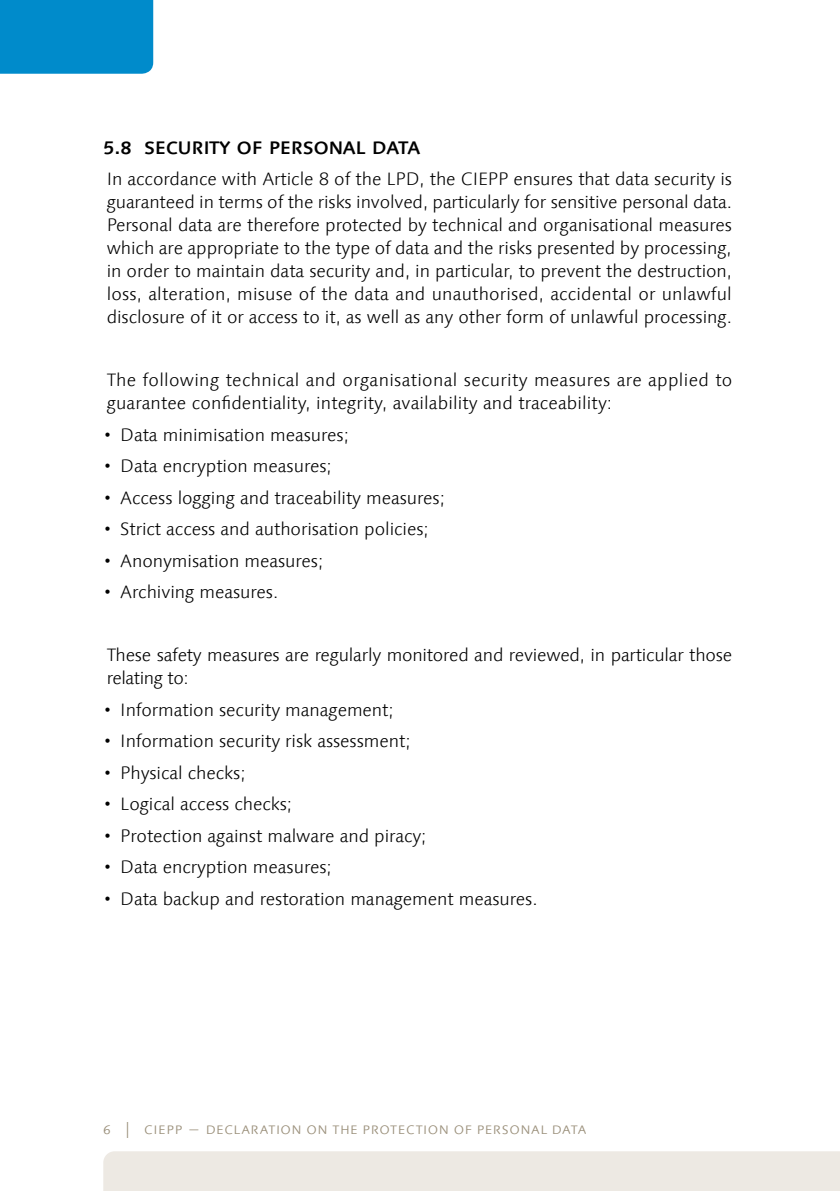
<style>
.page{position:relative;width:840px;height:1191px;background:#fff}
.page>*{position:absolute;margin:0;border:0;box-sizing:border-box;transform-origin:0 0}
.t1{font:500 23px "Linotype Syntax Com";letter-spacing:-.015em;color:#000}
.t2{font:300 18px/23px "Linotype Syntax Com";letter-spacing:-.005em;color:#000}
.t3{font:300 16px "Linotype Syntax Com";color:#9b907b}
</style>
<div class="page">
<div style="left:103px;top:1151px;width:736px;height:40px;background:#ede9e3"></div>
<div style="left:0;top:0;width:153px;height:74px;background:#008bcb"></div>
<p class="t1" style="left:103px;top:131px;width:318px">5.8 security of personal data</p>
<p class="t2" style="left:107px;top:167px;width:626px;text-align:justify">In accordance with Article 8 of the LPD, the CIEPP ensures that data security is guaranteed in terms of the risks involved, particularly for sensitive personal data.<br>Personal data are therefore protected by technical and organisational measures which are appropriate to the type of data and the risks presented by processing, in order to maintain data security and, in particular, to prevent the destruction, loss, alteration, misuse of the data and unauthorised, accidental or unlawful disclosure of it or access to it, as well as any other form of unlawful processing.</p>
<p class="t2" style="left:107px;top:368px;width:627px">The following technical and organisational security measures are applied to guarantee confidentiality, integrity, availability and traceability:</p>
<p class="t2" style="left:103px;top:423px;width:247px">• Data minimisation measures;</p>
<p class="t2" style="left:103px;top:455px;width:230px">• Data encryption measures;</p>
<p class="t2" style="left:103px;top:486px;width:343px">• Access logging and traceability measures;</p>
<p class="t2" style="left:103px;top:518px;width:327px">• Strict access and authorisation policies;</p>
<p class="t2" style="left:103px;top:549px;width:221px">• Anonymisation measures;</p>
<p class="t2" style="left:103px;top:581px;width:176px">• Archiving measures.</p>
<p class="t2" style="left:107px;top:644px;width:626px">These safety measures are regularly monitored and reviewed, in particular those relating to:</p>
<p class="t2" style="left:103px;top:698px;width:292px">• Information security management;</p>
<p class="t2" style="left:103px;top:730px;width:308px">• Information security risk assessment;</p>
<p class="t2" style="left:103px;top:761px;width:144px">• Physical checks;</p>
<p class="t2" style="left:103px;top:793px;width:190px">• Logical access checks;</p>
<p class="t2" style="left:103px;top:824px;width:324px">• Protection against malware and piracy;</p>
<p class="t2" style="left:103px;top:856px;width:230px">• Data encryption measures;</p>
<p class="t2" style="left:103px;top:887px;width:435px">• Data backup and restoration management measures.</p>
<p class="t3" style="left:103px;top:1119px;width:484px">6 | ciepp - declaration on the protection of personal data</p>
</div>
